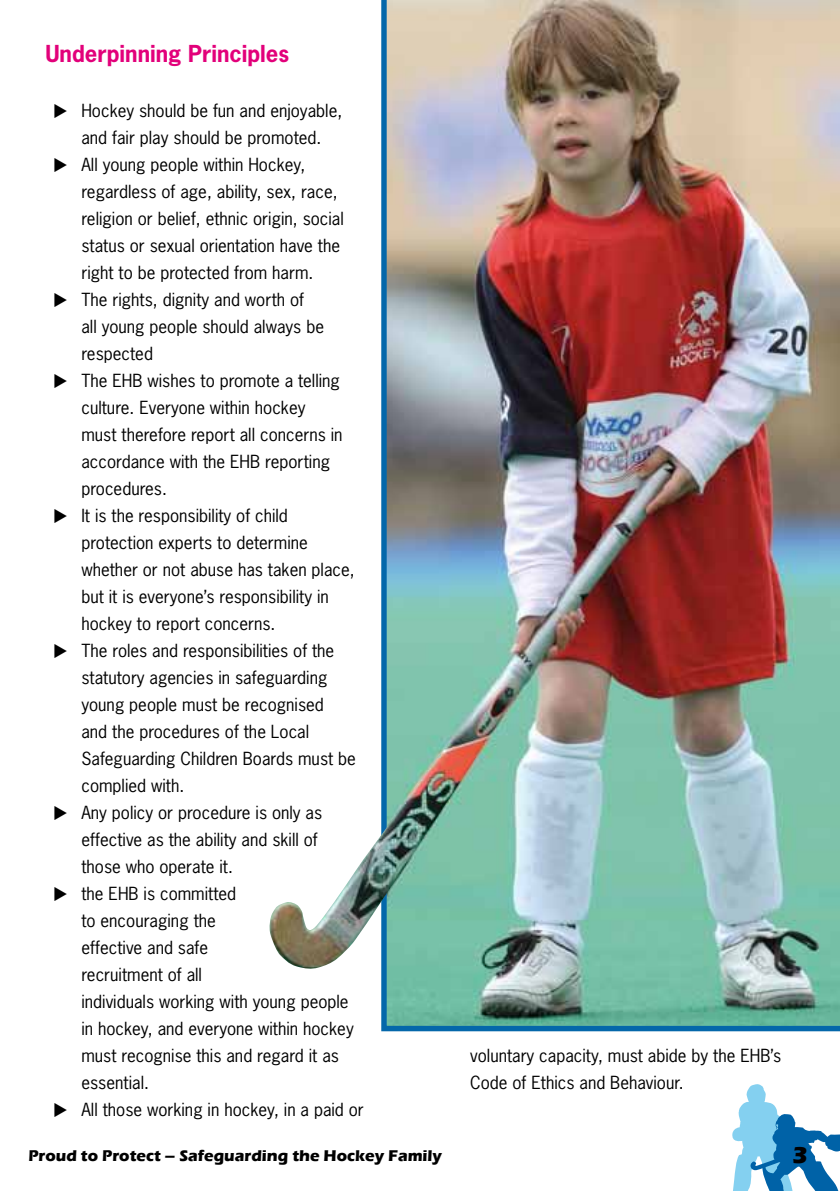
<style>
.page{position:relative;width:840px;height:1191px;background:#fff}
.page>*{position:absolute;margin:0;border:0;box-sizing:border-box;transform-origin:0 0}
.t1{font:700 24px "Eras ITC";color:#000}
.t2{font:700 22px "News Gothic Std";color:#e2007a}
.t3{font:17px/27px "News Gothic Std";color:#000}
.t4{font:700 16px "Eras ITC";color:#000}
</style>
<div class="page">
<svg style="left:732px;top:1084px;width:107px;height:107px"></svg>
<img style="left:381px;top:0;width:458px;height:1031px">
<img style="left:269px;top:742px;width:207px;height:227px">
<p class="t2" style="left:45px;top:40px;width:245px">Underpinning Principles</p>
<p class="t3" style="left:81px;top:96px;width:284px">Hockey should be fun and enjoyable, and fair play should be promoted.<br>All young people within Hockey, regardless of age, ability, sex, race, religion or belief, ethnic origin, social status or sexual orientation have the right to be protected from harm.<br>The rights, dignity and worth of<br>all young people should always be respected<br>The EHB wishes to promote a telling culture. Everyone within hockey<br>must therefore report all concerns in accordance with the EHB reporting procedures.<br>It is the responsibility of child protection experts to determine whether or not abuse has taken place, but it is everyone’s responsibility in hockey to report concerns.<br>The roles and responsibilities of the statutory agencies in safeguarding young people must be recognised<br>and the procedures of the Local<br>Safeguarding Children Boards must be complied with.<br>Any policy or procedure is only as effective as the ability and skill of<br>those who operate it.<br>the EHB is committed<br>to encouraging the<br>effective and safe<br>recruitment of all<br>individuals working with young people in hockey, and everyone within hockey must recognise this and regard it as essential.<br>All those working in hockey, in a paid or</p>
<p class="t3" style="left:470px;top:1041px;width:312px">voluntary capacity, must abide by the EHB’s<br>Code of Ethics and Behaviour.</p>
<p class="t4" style="left:28px;top:1146px;width:415px">Proud to Protect – Safeguarding the Hockey Family</p>
<h1 class="t1" style="left:791px;top:1140px;width:17px">3</h1>
</div>
